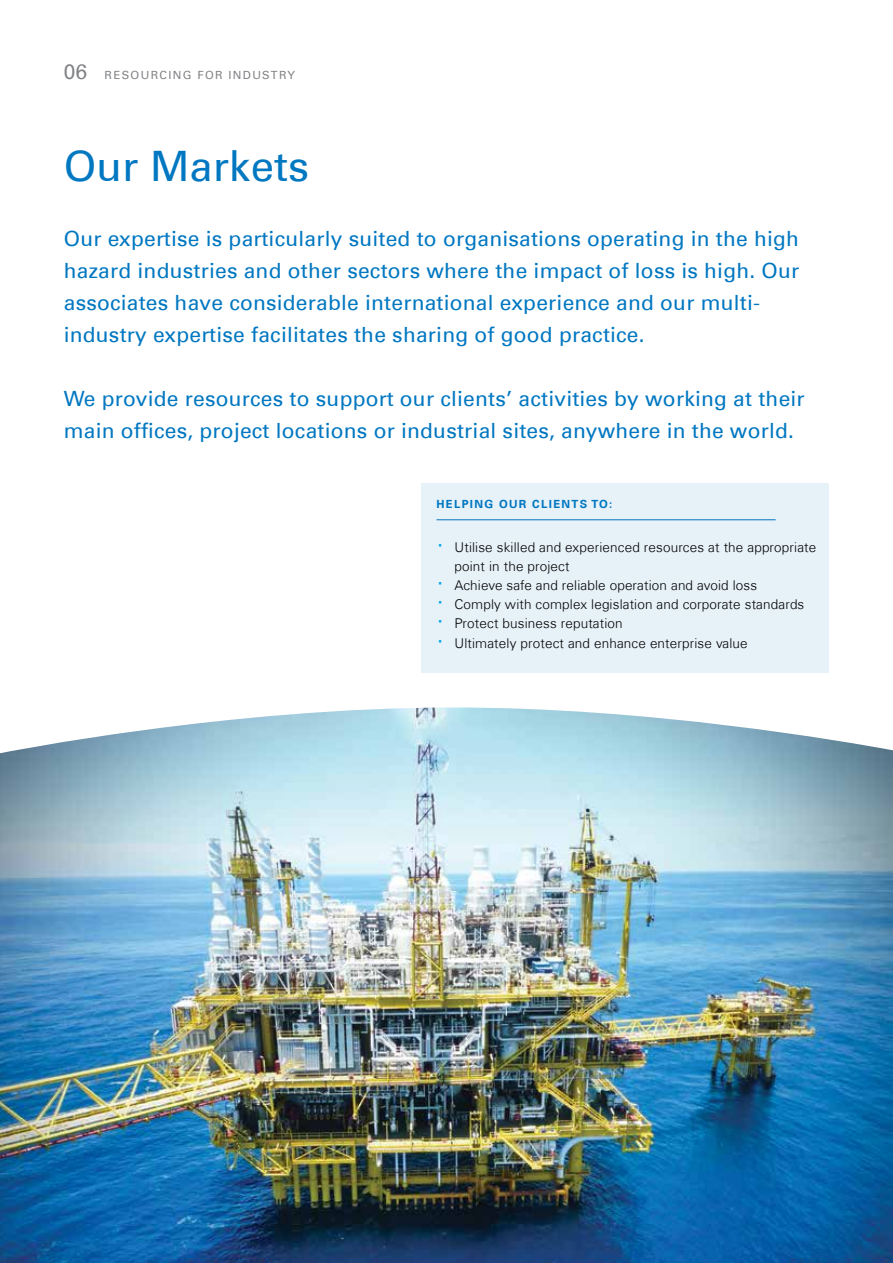
<style>
.page{position:relative;width:893px;height:1263px;background:#fff}
.page>*{position:absolute;margin:0;border:0;box-sizing:border-box;transform-origin:0 0}
.t1{font:42px "Univers Com 55 Roman";color:#0077c1}
.t2{font:21px/32px "Univers Com 55 Roman";letter-spacing:.01em;color:#0077c1}
.t3{font:300 13.5px "Univers Com 45";letter-spacing:.01em;color:#000}
.t4{font:11.25px "Univers Com 55 Roman";letter-spacing:.12em;color:#808285}
.t5{font:700 11.25px "Univers Com 65";letter-spacing:.12em;color:#0077c1}
.s1{font-size:21px}
.s2{font-size:27px;color:#00a6e9}
</style>
<div class="page">
<img style="left:0;top:707px;width:893px;height:556px">
<div style="left:421px;top:483px;width:408px;height:190px;background:#e6f1f8"></div>
<hr style="left:436px;top:519px;width:340px;height:1px;background:#0077c1">
<p class="t4" style="left:64px;top:68px;width:233px"><span class="s1">06</span> RESOURCING FOR INDUSTRY</p>
<h1 class="t1" style="left:64px;top:140px;width:247px">Our Markets</h1>
<p class="t2" style="left:64px;top:223px;width:737px">Our expertise is particularly suited to organisations operating in the high hazard industries and other sectors where the impact of loss is high. Our associates have considerable international experience and our multi&shy;industry expertise facilitates the sharing of good practice.</p>
<p class="t2" style="left:64px;top:382px;width:742px">We provide resources to support our clients’ activities by working at their main offices, project locations or industrial sites, anywhere in the world.</p>
<p class="t5" style="left:436px;top:497px;width:177px">HELPING OUR CLIENTS TO:</p>
<p class="t3" style="left:436px;top:539px;width:381px"><span class="s2">·</span> Utilise skilled and experienced resources at the appropriate</p>
<p class="t3" style="left:454px;top:558px;width:117px">point in the project</p>
<p class="t3" style="left:436px;top:577px;width:322px"><span class="s2">·</span> Achieve safe and reliable operation and avoid loss</p>
<p class="t3" style="left:436px;top:596px;width:369px"><span class="s2">·</span> Comply with complex legislation and corporate standards</p>
<p class="t3" style="left:436px;top:615px;width:188px"><span class="s2">·</span> Protect business reputation</p>
<p class="t3" style="left:436px;top:635px;width:313px"><span class="s2">·</span> Ultimately protect and enhance enterprise value</p>
</div>
